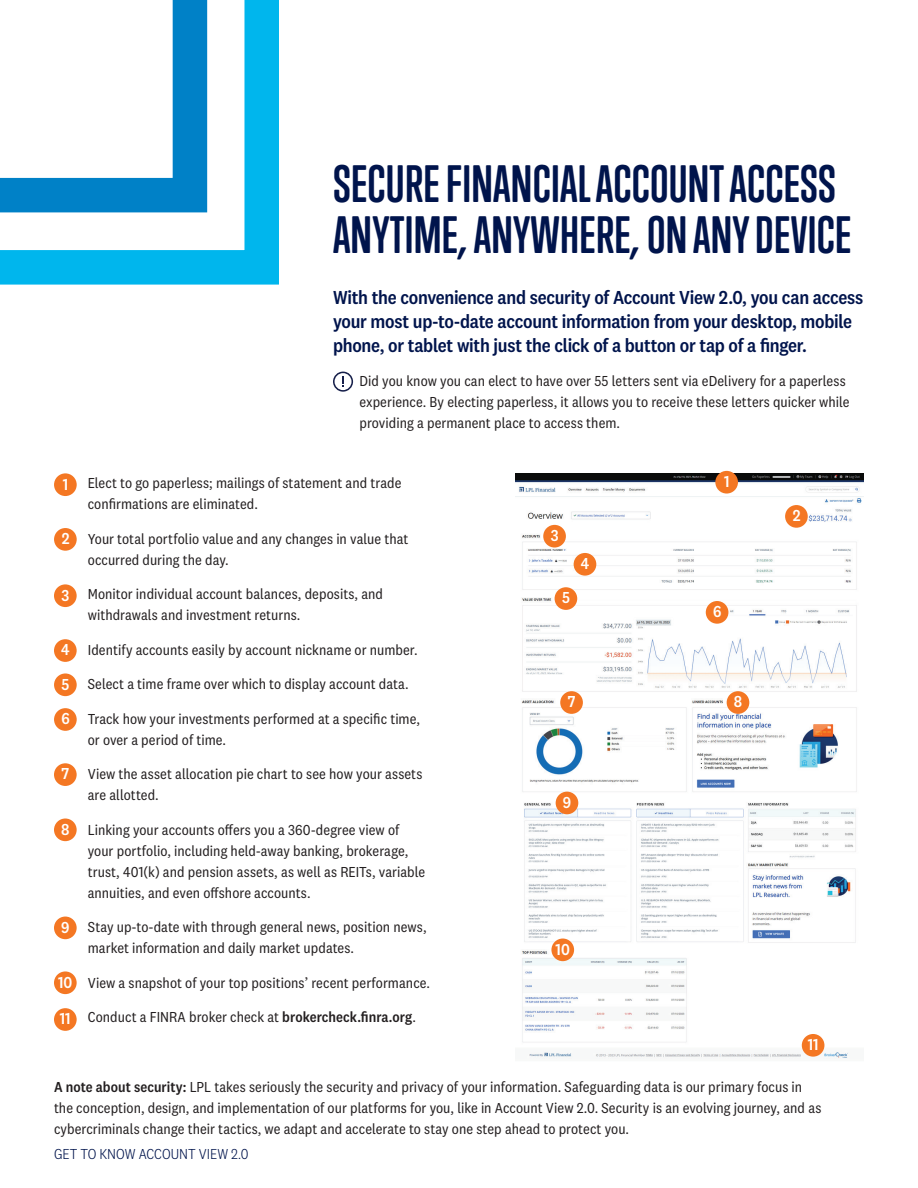
<style>
.page{position:relative;width:918px;height:1188px;background:#fff}
.page>*{position:absolute;margin:0;border:0;box-sizing:border-box;transform-origin:0 0}
.t1{font:700 48px/51px "Trump Soft Pro";letter-spacing:.005em;color:#00144c}
.t2{font:500 19.5px/24px "National 2 Narrow";letter-spacing:-.015em;color:#00144c}
.t3{font:500 16.5px "National 2 Narrow";color:#fff}
.t4{font:15px/21px "National 2 Narrow";letter-spacing:.005em;color:#231f20}
.t5{font:300 15px "National 2 Narrow";color:#00144c}
.s1{font-weight:500;font-size:16.5px;color:#fff}
.s2{font-weight:500}
</style>
<div class="page">
<svg style="left:333px;top:372px;width:20px;height:20px"></svg>
<svg style="left:0;top:0;width:279px;height:285px"></svg>
<svg style="left:0;top:0;width:224px;height:230px"></svg>
<div style="left:54px;top:473px;width:23px;height:23px;background:#f47723;border-radius:50%"></div>
<div style="left:54px;top:673px;width:23px;height:23px;background:#f47723;border-radius:50%"></div>
<div style="left:54px;top:584px;width:23px;height:23px;background:#f47723;border-radius:50%"></div>
<div style="left:54px;top:763px;width:23px;height:23px;background:#f47723;border-radius:50%"></div>
<div style="left:54px;top:528px;width:23px;height:23px;background:#f47723;border-radius:50%"></div>
<div style="left:54px;top:708px;width:23px;height:23px;background:#f47723;border-radius:50%"></div>
<div style="left:54px;top:639px;width:23px;height:23px;background:#f47723;border-radius:50%"></div>
<div style="left:54px;top:819px;width:23px;height:22px;background:#f47723;border-radius:50%"></div>
<div style="left:54px;top:917px;width:23px;height:22px;background:#f47723;border-radius:50%"></div>
<img style="left:516px;top:473px;width:348px;height:586px">
<div style="left:54px;top:971px;width:23px;height:23px;background:#f47723;border-radius:50%"></div>
<div style="left:551px;top:939px;width:23px;height:22px;background:#f47723;border-radius:50%"></div>
<div style="left:54px;top:1008px;width:23px;height:23px;background:#f47723;border-radius:50%"></div>
<div style="left:802px;top:1034px;width:22px;height:23px;background:#f47723;border-radius:50%"></div>
<div style="left:715px;top:471px;width:23px;height:23px;background:#f47723;border-radius:50%"></div>
<div style="left:555px;top:587px;width:22px;height:23px;background:#f47723;border-radius:50%"></div>
<div style="left:543px;top:525px;width:23px;height:23px;background:#f47723;border-radius:50%"></div>
<div style="left:560px;top:691px;width:23px;height:23px;background:#f47723;border-radius:50%"></div>
<div style="left:785px;top:505px;width:23px;height:23px;background:#f47723;border-radius:50%"></div>
<div style="left:706px;top:601px;width:22px;height:23px;background:#f47723;border-radius:50%"></div>
<div style="left:574px;top:553px;width:22px;height:23px;background:#f47723;border-radius:50%"></div>
<div style="left:727px;top:691px;width:22px;height:23px;background:#f47723;border-radius:50%"></div>
<div style="left:556px;top:792px;width:22px;height:22px;background:#f47723;border-radius:50%"></div>
<h1 class="t1" style="left:333px;top:158px;width:520px">SECURE FINANCIAL ACCOUNT ACCESS<br>ANYTIME, ANYWHERE, ON ANY DEVICE</h1>
<h2 class="t2" style="left:333px;top:285px;width:532px">With the convenience and security of Account View 2.0, you can access your most up-to-date account information from your desktop, mobile phone, or tablet with just the click of a button or tap of a finger.</h2>
<p class="t4" style="left:360px;top:371px;width:492px">Did you know you can elect to have over 55 letters sent via eDelivery for a paperless experience. By electing paperless, it allows you to receive these letters quicker while providing a permanent place to access them.</p>
<p class="t4" style="left:88px;top:473px;width:315px">Elect to go paperless; mailings of statement and trade confirmations are eliminated.</p>
<p class="t4" style="left:88px;top:528px;width:322px">Your total portfolio value and any changes in value that occurred during the day.</p>
<p class="t4" style="left:88px;top:584px;width:297px">Monitor individual account balances, deposits, and withdrawals and investment returns.</p>
<p class="t4" style="left:88px;top:639px;width:331px">Identify accounts easily by account nickname or number.</p>
<p class="t4" style="left:88px;top:674px;width:323px">Select a time frame over which to display account data.</p>
<p class="t4" style="left:88px;top:708px;width:334px">Track how your investments performed at a specific time, or over a period of time.</p>
<p class="t4" style="left:88px;top:764px;width:336px">View the asset allocation pie chart to see how your assets are allotted.</p>
<p class="t4" style="left:88px;top:819px;width:339px">Linking your accounts offers you a 360-degree view of your portfolio, including held-away banking, brokerage, trust, 401(k) and pension assets, as well as REITs, variable annuities, and even offshore accounts.</p>
<p class="t4" style="left:88px;top:917px;width:340px">Stay up-to-date with through general news, position news, market information and daily market updates.</p>
<p class="t4" style="left:88px;top:972px;width:344px">View a snapshot of your top positions’ recent performance.</p>
<p class="t4" style="left:60px;top:1007px;width:358px"><span class="s1">11</span> Conduct a FINRA broker check at <span class="s2">brokercheck.finra.org</span>.</p>
<p class="t3" style="left:63px;top:474px;width:7px">1</p>
<p class="t3" style="left:62px;top:529px;width:9px">2</p>
<p class="t3" style="left:62px;top:585px;width:9px">3</p>
<p class="t3" style="left:61px;top:640px;width:10px">4</p>
<p class="t3" style="left:62px;top:674px;width:9px">5</p>
<p class="t3" style="left:61px;top:709px;width:10px">6</p>
<p class="t3" style="left:62px;top:764px;width:9px">7</p>
<p class="t3" style="left:61px;top:819px;width:10px">8</p>
<p class="t3" style="left:61px;top:918px;width:10px">9</p>
<p class="t3" style="left:58px;top:972px;width:16px">10</p>
<p class="t3" style="left:551px;top:526px;width:9px">3</p>
<p class="t3" style="left:562px;top:588px;width:9px">5</p>
<p class="t3" style="left:581px;top:554px;width:10px">4</p>
<p class="t3" style="left:568px;top:692px;width:9px">7</p>
<p class="t3" style="left:563px;top:793px;width:10px">9</p>
<p class="t3" style="left:556px;top:940px;width:16px">10</p>
<p class="t3" style="left:724px;top:472px;width:7px">1</p>
<p class="t3" style="left:713px;top:602px;width:10px">6</p>
<p class="t3" style="left:734px;top:692px;width:10px">8</p>
<p class="t3" style="left:793px;top:506px;width:9px">2</p>
<p class="t3" style="left:808px;top:1035px;width:12px">11</p>
<p class="t4" style="left:54px;top:1076px;width:769px"><span class="s2">A note about security:</span> LPL takes seriously the security and privacy of your information. Safeguarding data is our primary focus in the conception, design, and implementation of our platforms for you, like in Account View 2.0. Security is an evolving journey, and as cybercriminals change their tactics, we adapt and accelerate to stay one step ahead to protect you.</p>
<p class="t5" style="left:54px;top:1146px;width:196px">GET TO KNOW ACCOUNT VIEW 2.0</p>
</div>
